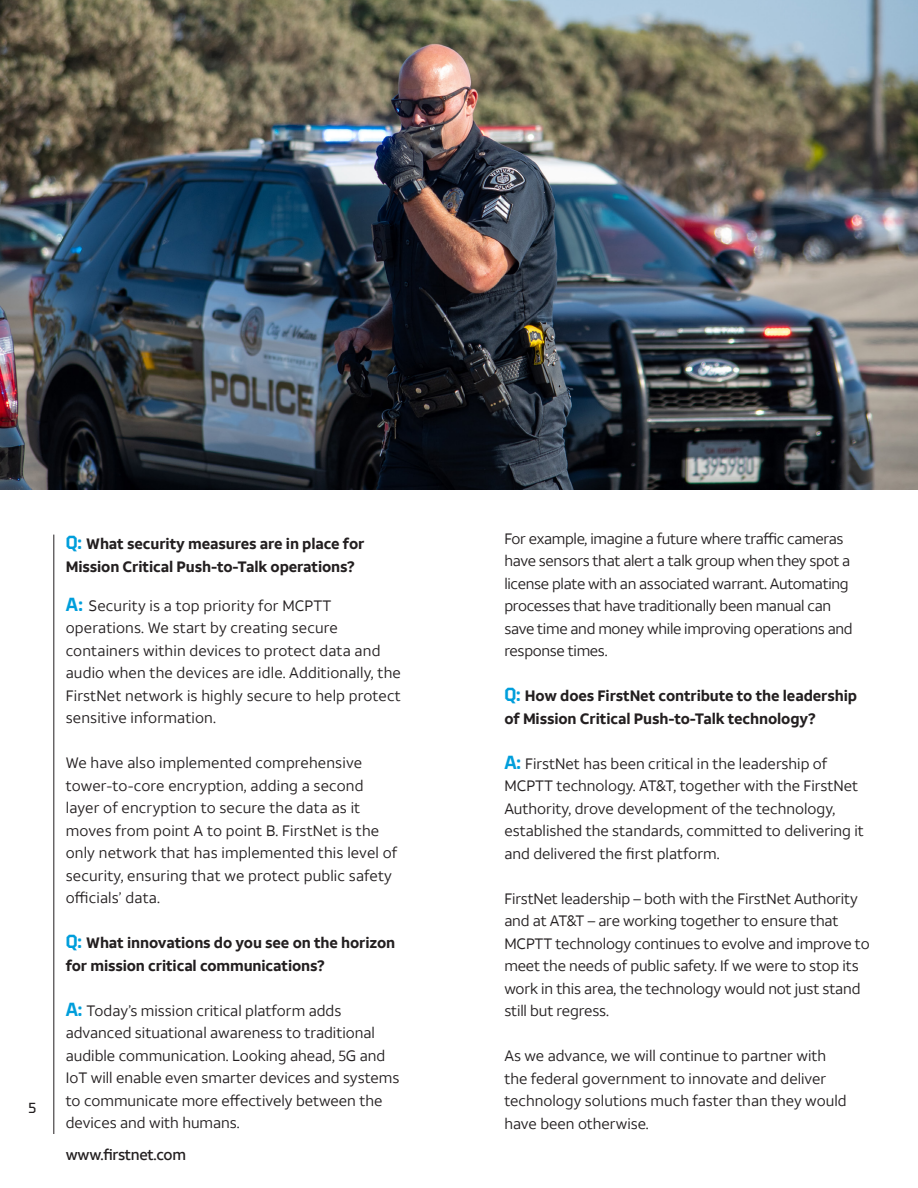
<style>
.page{position:relative;width:918px;height:1188px;background:#fff}
.page>*{position:absolute;margin:0;border:0;box-sizing:border-box;transform-origin:0 0}
.t1{font:15px/22.5px "ATT Aleck Sans";color:#231f20}
.t2{font:15px/22.5px "ATT Aleck Sans";letter-spacing:-.02em;color:#231f20}
.t3{font:700 15px/22.5px "ATT Aleck Sans";letter-spacing:-.01em;color:#231f20}
.t4{font:500 15px "ATT Aleck Sans";letter-spacing:-.02em;color:#231f20}
.t5{font:15px "Brooklyn";color:#231f20}
.s1{font-family:"Brooklyn";font-size:19.5px;color:#009edb}
.s2{font-family:"Brooklyn";font-weight:700;font-size:19.5px;color:#009edb}
</style>
<div class="page">
<img style="left:0;top:0;width:918px;height:489px">
<hr style="left:54px;top:535px;width:1px;height:599px;background:#231f20">
<p class="t5" style="left:28px;top:1100px;width:10px">5</p>
<p class="t3" style="left:66px;top:533px;width:300px"><span class="s1">Q:</span> What security measures are in place for<br>Mission Critical Push-to-Talk operations?</p>
<p class="t1" style="left:66px;top:594px;width:337px"><span class="s2">A:</span> Security is a top priority for MCPTT operations. We start by creating secure containers within devices to protect data and audio when the devices are idle. Additionally, the FirstNet network is highly secure to help protect sensitive information.</p>
<p class="t1" style="left:66px;top:752px;width:333px">We have also implemented comprehensive tower-to-core encryption, adding a second layer of encryption to secure the data as it moves from point A to point B. FirstNet is the only network that has implemented this level of security, ensuring that we protect public safety officials’ data.</p>
<p class="t3" style="left:66px;top:932px;width:331px"><span class="s1">Q:</span> What innovations do you see on the horizon for mission critical communications?</p>
<p class="t1" style="left:66px;top:999px;width:335px"><span class="s2">A:</span> Today’s mission critical platform adds advanced situational awareness to traditional audible communication. Looking ahead, 5G and IoT will enable even smarter devices and systems to communicate more effectively between the devices and with humans.</p>
<p class="t4" style="left:66px;top:1146px;width:122px">www.firstnet.com</p>
<p class="t2" style="left:504px;top:527px;width:350px">For example, imagine a future where traffic cameras have sensors that alert a talk group when they spot a license plate with an associated warrant. Automating processes that have traditionally been manual can save time and money while improving operations and response times.</p>
<p class="t3" style="left:504px;top:685px;width:354px"><span class="s1">Q:</span> How does FirstNet contribute to the leadership of Mission Critical Push-to-Talk technology?</p>
<p class="t1" style="left:504px;top:752px;width:361px"><span class="s2">A:</span> FirstNet has been critical in the leadership of MCPTT technology. AT&amp;T, together with the FirstNet Authority, drove development of the technology, established the standards, committed to delivering it and delivered the first platform.</p>
<p class="t1" style="left:504px;top:887px;width:367px">FirstNet leadership – both with the FirstNet Authority and at AT&amp;T – are working together to ensure that MCPTT technology continues to evolve and improve to meet the needs of public safety. If we were to stop its work in this area, the technology would not just stand still but regress.</p>
<p class="t1" style="left:504px;top:1045px;width:344px">As we advance, we will continue to partner with the federal government to innovate and deliver technology solutions much faster than they would have been otherwise.</p>
</div>
